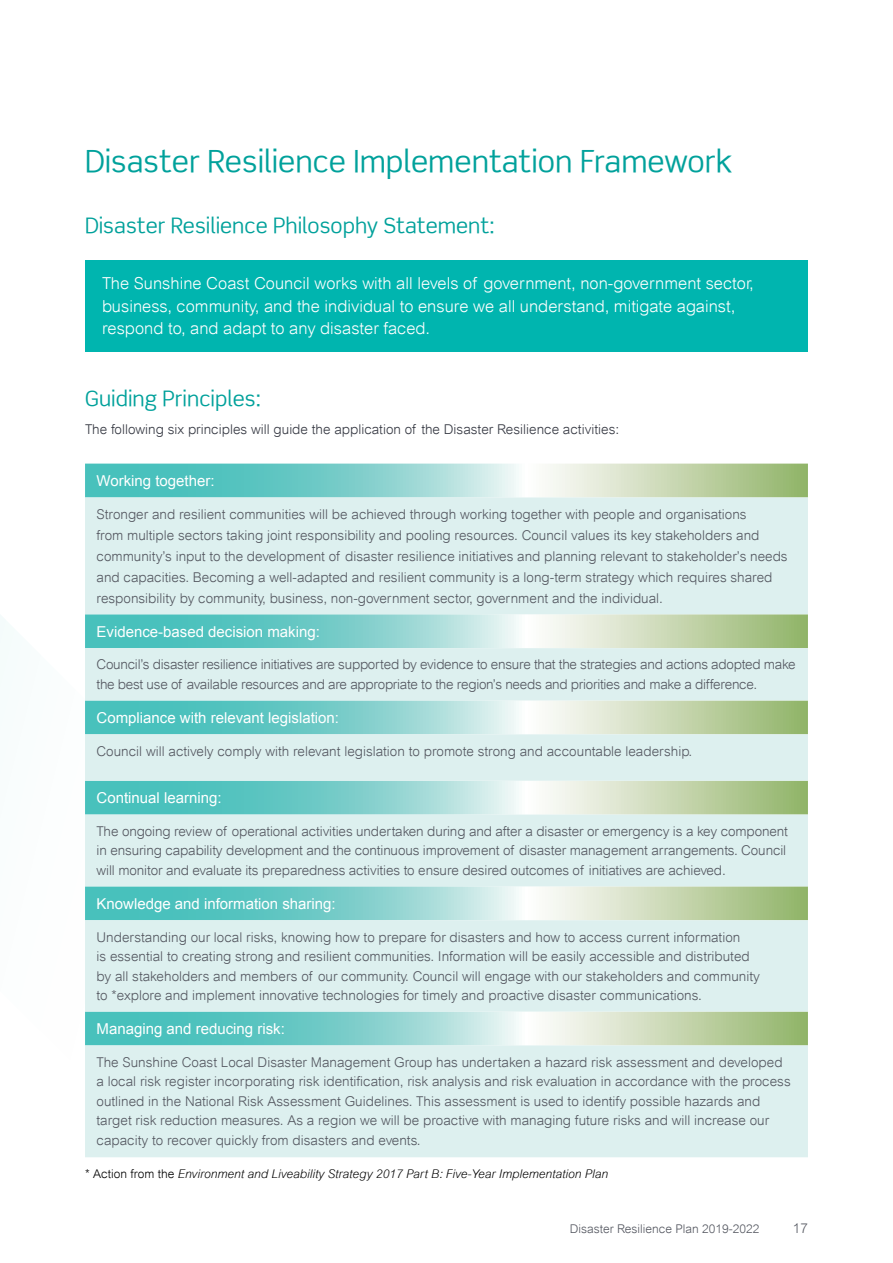
<style>
.page{position:relative;width:893px;height:1263px;background:#fff}
.page>*{position:absolute;margin:0;border:0;box-sizing:border-box;transform-origin:0 0}
.t1{font:30px "Scene";color:#00a19b}
.t2{font:21px "Scene";color:#00a19b}
.t3{font:300 16.5px/22.5px "Arial";color:#fff}
.t4{font:15px "Arial";color:#fff}
.t5{font:300 13.5px/19.5px "Arial";color:#53565f}
.t6{font:300 13.5px/19.5px "Arial";letter-spacing:-.02em;color:#53565f}
.t7{font:300 13.5px "Arial";color:#343741}
.t8{font:italic 300 12px "Arial";color:#000}
.t9{font:300 12px "Arial";color:#53565f}
.s1{font-style:normal}
</style>
<div class="page">
<div style="left:85px;top:260px;width:723px;height:91px;background:#00b5af"></div>
<svg style="left:85px;top:464px;width:723px;height:33px;background:#9ad3c3"></svg>
<svg style="left:85px;top:497px;width:723px;height:660px;background:#cce8e3"></svg>
<h1 class="t1" style="left:85px;top:142px;width:649px">Disaster Resilience Implementation Framework</h1>
<h2 class="t2" style="left:85px;top:212px;width:411px">Disaster Resilience Philosophy Statement:</h2>
<p class="t3" style="left:102px;top:272px;width:653px">The Sunshine Coast Council works with all levels of government, non-government sector, business, community, and the individual to ensure we all understand, mitigate against, respond to, and adapt to any disaster faced.</p>
<h2 class="t2" style="left:85px;top:385px;width:177px">Guiding Principles:</h2>
<p class="t7" style="left:85px;top:422px;width:536px">The following six principles will guide the application of the Disaster Resilience activities:</p>
<p class="t4" style="left:97px;top:470px;width:120px">Working together:</p>
<p class="t5" style="left:97px;top:503px;width:693px;line-height:21px">Stronger and resilient communities will be achieved through working together with people and organisations<br>from multiple sectors taking joint responsibility and pooling resources. Council values its key stakeholders and community’s input to the development of disaster resilience initiatives and planning relevant to stakeholder’s needs and capacities. Becoming a well-adapted and resilient community is a long-term strategy which requires shared responsibility by community, business, non-government sector, government and the individual.</p>
<p class="t4" style="left:97px;top:621px;width:225px">Evidence-based decision making:</p>
<p class="t6" style="left:97px;top:655px;width:701px">Council’s disaster resilience initiatives are supported by evidence to ensure that the strategies and actions adopted make the best use of available resources and are appropriate to the region’s needs and priorities and make a difference.</p>
<p class="t4" style="left:97px;top:707px;width:244px">Compliance with relevant legislation:</p>
<p class="t5" style="left:97px;top:741px;width:597px">Council will actively comply with relevant legislation to promote strong and accountable leadership.</p>
<p class="t4" style="left:97px;top:787px;width:127px">Continual learning:</p>
<p class="t5" style="left:97px;top:821px;width:693px">The ongoing review of operational activities undertaken during and after a disaster or emergency is a key component in ensuring capability development and the continuous improvement of disaster management arrangements. Council will monitor and evaluate its preparedness activities to ensure desired outcomes of initiatives are achieved.</p>
<p class="t4" style="left:97px;top:893px;width:241px">Knowledge and information sharing:</p>
<p class="t5" style="left:97px;top:927px;width:665px">Understanding our local risks, knowing how to prepare for disasters and how to access current information<br>is essential to creating strong and resilient communities. Information will be easily accessible and distributed by all stakeholders and members of our community. Council will engage with our stakeholders and community to *explore and implement innovative technologies for timely and proactive disaster communications.</p>
<p class="t4" style="left:97px;top:1018px;width:190px">Managing and reducing risk:</p>
<p class="t5" style="left:97px;top:1052px;width:696px">The Sunshine Coast Local Disaster Management Group has undertaken a hazard risk assessment and developed a local risk register incorporating risk identification, risk analysis and risk evaluation in accordance with the process outlined in the National Risk Assessment Guidelines. This assessment is used to identify possible hazards and target risk reduction measures. As a region we will be proactive with managing future risks and will increase our capacity to recover quickly from disasters and events.</p>
<p class="t8" style="left:85px;top:1167px;width:525px"><span class="s1">* Action from the</span> Environment and Liveability Strategy 2017 Part B: Five-Year Implementation Plan</p>
<p class="t9" style="left:570px;top:1222px;width:191px">Disaster Resilience Plan 2019-2022</p>
<p class="t5" style="left:793px;top:1218px;width:17px">17</p>
</div>
